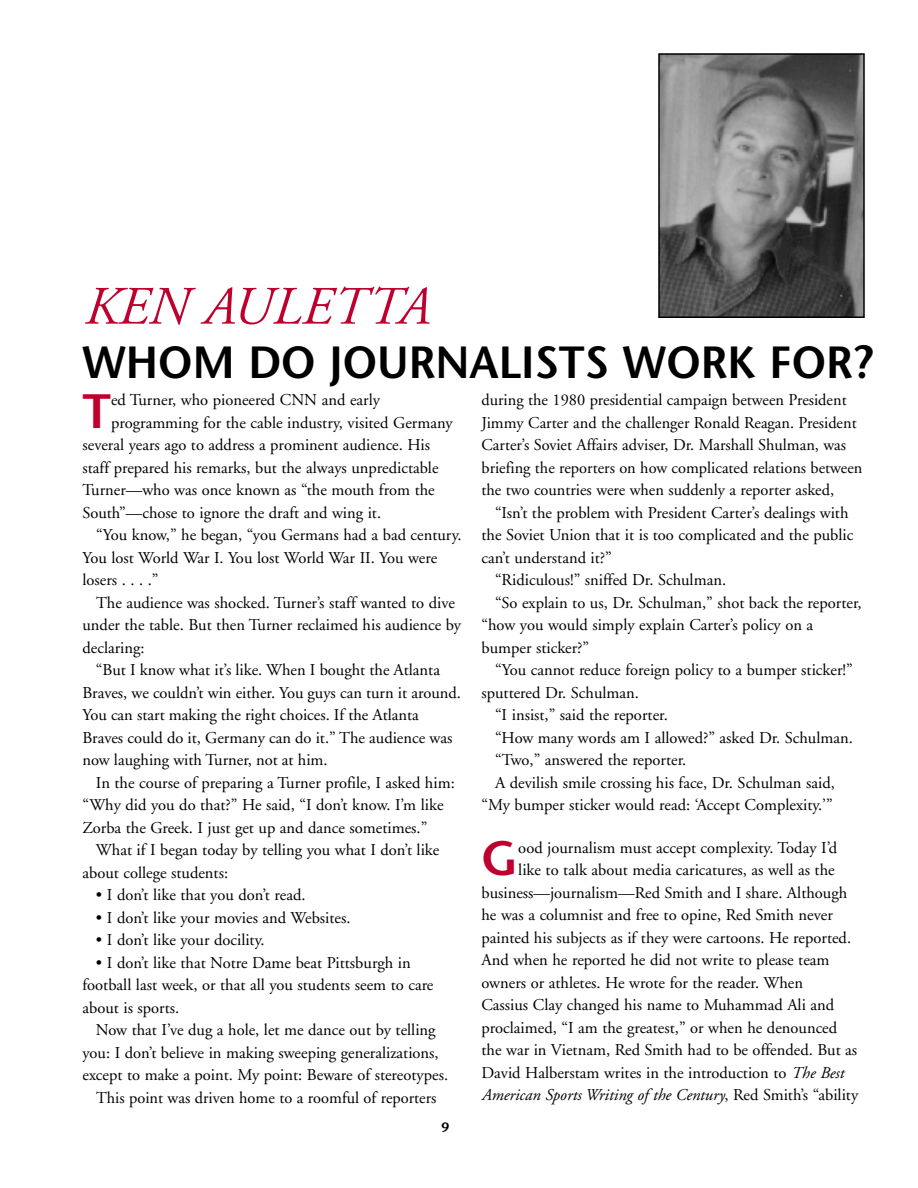
<style>
.page{position:relative;width:918px;height:1188px;background:#fff}
.page>*{position:absolute;margin:0;border:0;box-sizing:border-box;transform-origin:0 0}
.t1{font:italic 54px "Adobe Garamond";color:#be002f}
.t2{font:600 48.15px "Stone Sans";color:#be002f}
.t3{font:600 45px "Stone Sans";color:#000}
.t4{font:16.5px/22.5px "Adobe Garamond";color:#000}
.t5{font:italic 16.5px "Adobe Garamond";color:#000}
.t6{font:600 13.5px "Stone Sans";color:#000}
.s1{font-style:italic}
.s2{font-style:normal}
</style>
<div class="page">
<img style="left:661px;top:56px;width:201px;height:259px">
<div style="left:658px;top:53px;width:207px;height:265px;border:2px solid #000"></div>
<h1 class="t1" style="left:82px;top:278px;width:347px">KEN AULETTA</h1>
<h3 class="t3" style="left:82px;top:335px;width:792px">WHOM DO JOURNALISTS WORK FOR?</h3>
<h2 class="t2" style="left:82px;top:382px;width:30px">T</h2>
<p class="t4" style="left:111px;top:389px;width:270px">ed Turner, who pioneered CNN and early</p>
<p class="t4" style="left:111px;top:412px;width:343px">programming for the cable industry, visited Germany</p>
<p class="t4" style="left:83px;top:434px;width:349px">several years ago to address a prominent audience. His</p>
<p class="t4" style="left:83px;top:457px;width:358px">staff prepared his remarks, but the always unpredictable</p>
<p class="t4" style="left:83px;top:479px;width:354px">Turner—who was once known as “the mouth from the</p>
<p class="t4" style="left:83px;top:502px;width:300px">South”—chose to ignore the draft and wing it.</p>
<p class="t4" style="left:96px;top:524px;width:367px">“You know,” he began, “you Germans had a bad century.</p>
<p class="t4" style="left:83px;top:547px;width:356px">You lost World War I. You lost World War II. You were</p>
<p class="t4" style="left:83px;top:569px;width:78px">losers . . . .”</p>
<p class="t4" style="left:96px;top:592px;width:360px">The audience was shocked. Turner’s staff wanted to dive</p>
<p class="t4" style="left:83px;top:614px;width:380px">under the table. But then Turner reclaimed his audience by</p>
<p class="t4" style="left:82px;top:637px;width:64px">declaring:</p>
<p class="t4" style="left:96px;top:659px;width:346px">“But I know what it’s like. When I bought the Atlanta</p>
<p class="t4" style="left:82px;top:682px;width:380px">Braves, we couldn’t win either. You guys can turn it around.</p>
<p class="t4" style="left:82px;top:704px;width:338px">You can start making the right choices. If the Atlanta</p>
<p class="t4" style="left:82px;top:727px;width:371px">Braves could do it, Germany can do it.” The audience was</p>
<p class="t4" style="left:82px;top:749px;width:247px">now laughing with Turner, not at him.</p>
<p class="t4" style="left:96px;top:772px;width:360px">In the course of preparing a Turner profile, I asked him:</p>
<p class="t4" style="left:82px;top:794px;width:363px">“Why did you do that?” He said, “I don’t know. I’m like</p>
<p class="t4" style="left:82px;top:817px;width:346px">Zorba the Greek. I just get up and dance sometimes.”</p>
<p class="t4" style="left:96px;top:839px;width:345px">What if I began today by telling you what I don’t like</p>
<p class="t4" style="left:82px;top:862px;width:147px">about college students:</p>
<p class="t4" style="left:96px;top:884px;width:211px">• I don’t like that you don’t read.</p>
<p class="t4" style="left:96px;top:907px;width:256px">• I don’t like your movies and Websites.</p>
<p class="t4" style="left:96px;top:929px;width:170px">• I don’t like your docility.</p>
<p class="t4" style="left:82px;top:952px;width:353px;text-indent:13px">• I don’t like that Notre Dame beat Pittsburgh in football last week, or that all you students seem to care about is sports.</p>
<p class="t4" style="left:82px;top:1019px;width:367px;text-align:center">Now that I’ve dug a hole, let me dance out by telling you: I don’t believe in making sweeping generalizations, except to make a point. My point: Beware of stereotypes.<br>This point was driven home to a roomful of reporters</p>
<p class="t6" style="left:442px;top:1119px;width:9px">9</p>
<p class="t4" style="left:481px;top:389px;width:382px">during the 1980 presidential campaign between President Jimmy Carter and the challenger Ronald Reagan. President Carter’s Soviet Affairs adviser, Dr. Marshall Shulman, was briefing the reporters on how complicated relations between the two countries were when suddenly a reporter asked,</p>
<p class="t4" style="left:495px;top:502px;width:355px">“Isn’t the problem with President Carter’s dealings with</p>
<p class="t4" style="left:482px;top:524px;width:373px">the Soviet Union that it is too complicated and the public</p>
<p class="t4" style="left:482px;top:547px;width:132px">can’t understand it?”</p>
<p class="t4" style="left:495px;top:569px;width:233px">“Ridiculous!” sniffed Dr. Schulman.</p>
<p class="t4" style="left:495px;top:592px;width:368px">“So explain to us, Dr. Schulman,” shot back the reporter,</p>
<p class="t4" style="left:482px;top:614px;width:333px">“how you would simply explain Carter’s policy on a</p>
<p class="t4" style="left:482px;top:637px;width:109px">bumper sticker?”</p>
<p class="t4" style="left:495px;top:659px;width:359px">“You cannot reduce foreign policy to a bumper sticker!”</p>
<p class="t4" style="left:482px;top:682px;width:159px">sputtered Dr. Schulman.</p>
<p class="t4" style="left:495px;top:704px;width:174px">“I insist,” said the reporter.</p>
<p class="t4" style="left:495px;top:727px;width:359px">“How many words am I allowed?” asked Dr. Schulman.</p>
<p class="t4" style="left:495px;top:749px;width:193px">“Two,” answered the reporter.</p>
<p class="t4" style="left:495px;top:772px;width:341px">A devilish smile crossing his face, Dr. Schulman said,</p>
<p class="t4" style="left:482px;top:794px;width:353px">“My bumper sticker would read: ‘Accept Complexity.’”</p>
<h2 class="t2" style="left:482px;top:830px;width:38px">G</h2>
<p class="t4" style="left:518px;top:837px;width:321px">ood journalism must accept complexity. Today I’d</p>
<p class="t4" style="left:518px;top:859px;width:318px">like to talk about media caricatures, as well as the</p>
<p class="t4" style="left:482px;top:882px;width:367px">business—journalism—Red Smith and I share. Although</p>
<p class="t4" style="left:482px;top:904px;width:353px">he was a columnist and free to opine, Red Smith never</p>
<p class="t4" style="left:482px;top:927px;width:371px">painted his subjects as if they were cartoons. He reported.</p>
<p class="t4" style="left:482px;top:949px;width:350px">And when he reported he did not write to please team</p>
<p class="t4" style="left:482px;top:972px;width:323px">owners or athletes. He wrote for the reader. When</p>
<p class="t4" style="left:482px;top:994px;width:354px">Cassius Clay changed his name to Muhammad Ali and</p>
<p class="t4" style="left:482px;top:1017px;width:357px">proclaimed, “I am the greatest,” or when he denounced</p>
<p class="t4" style="left:482px;top:1039px;width:377px">the war in Vietnam, Red Smith had to be offended. But as</p>
<p class="t4" style="left:482px;top:1062px;width:364px">David Halberstam writes in the introduction to <span class="s1">The Best</span></p>
<p class="t5" style="left:482px;top:1086px;width:378px">American Sports Writing of the Century<span class="s2">, Red Smith’s “ability</span></p>
</div>
